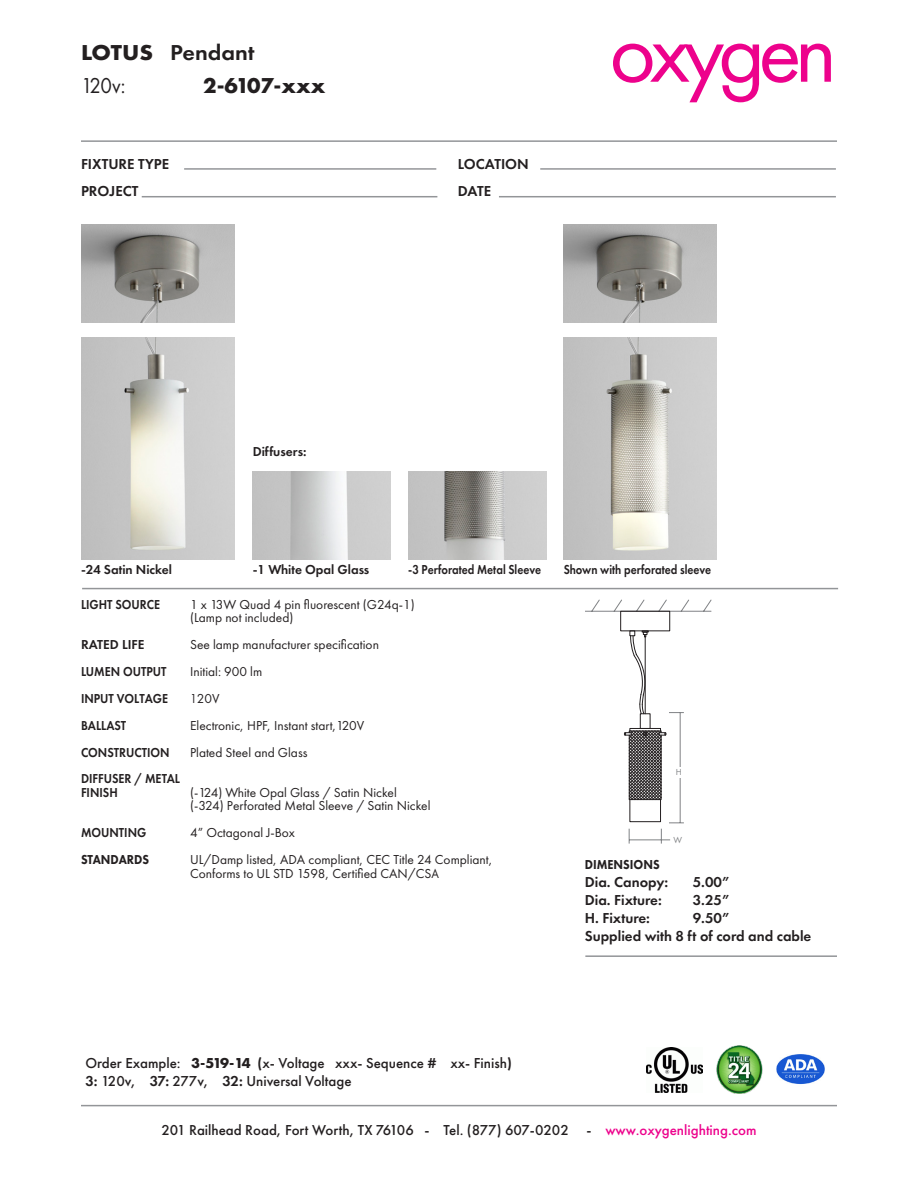
<style>
.page{position:relative;width:918px;height:1188px;background:#fff}
.page>*{position:absolute;margin:0;border:0;box-sizing:border-box;transform-origin:0 0}
.t1{font:89.7px "Futura PT";letter-spacing:-.075em;color:#ed028c}
.t2{font:600 22.35px "Futura PT";color:#231f20;scale:1.07 1}
.t3{font:700 22.35px "Futura PT";letter-spacing:-.025em;color:#231f20}
.t4{font:22.35px "Futura PT";color:#231f20;scale:.91 1}
.t5{font:500 15px "Futura PT";color:#231f20}
.t6{font:600 15px "Futura PT";color:#231f20}
.t7{font:13.5px/13.5px "Futura PT";color:#231f20}
.t8{font:600 13.5px/13.5px "Futura PT";color:#231f20;scale:.9 1}
.t9{font:600 13.5px "Futura PT";color:#231f20}
.t10{font:600 13.5px "Futura PT";color:#231f20;scale:.86 1}
.t11{font:800 13.5px "Futura PT";color:#231f20;scale:.9 1}
.t12{font:13.5px "Futura PT";color:#231f20;scale:.9 1}
.t13{font:9px "Futura PT";color:#808285}
.s1{font-weight:700}
.s2{font-weight:600}
.s3{color:#ed028c}
</style>
<div class="page">
<hr style="left:81px;top:140px;width:756px;height:2px;background:#939598">
<hr style="left:82px;top:588px;width:756px;height:1px;background:#939598">
<img style="left:81px;top:338px;width:153px;height:221px">
<img style="left:564px;top:338px;width:153px;height:221px">
<img style="left:81px;top:225px;width:153px;height:97px">
<img style="left:564px;top:225px;width:153px;height:97px">
<hr style="left:142px;top:196px;width:295px;height:1px;background:#939598">
<hr style="left:499px;top:196px;width:337px;height:1px;background:#939598">
<hr style="left:540px;top:168px;width:296px;height:2px;background:#939598">
<hr style="left:184px;top:168px;width:252px;height:2px;background:#939598">
<hr style="left:81px;top:1105px;width:756px;height:1px;background:#939598">
<img style="left:716px;top:1045px;width:47px;height:48px">
<hr style="left:585px;top:955px;width:252px;height:2px;background:#939598">
<img style="left:776px;top:1054px;width:49px;height:31px">
<hr style="left:680px;top:713px;width:1px;height:110px;background:#808285">
<svg style="left:669px;top:823px;width:15px;height:1px"></svg>
<svg style="left:669px;top:712px;width:15px;height:1px"></svg>
<hr style="left:629px;top:840px;width:41px;height:1px;background:#808285">
<svg style="left:629px;top:829px;width:1px;height:15px"></svg>
<svg style="left:661px;top:829px;width:1px;height:15px"></svg>
<svg style="left:585px;top:599px;width:127px;height:13px"></svg>
<div style="left:673px;top:767px;width:12px;height:10px;background:#fff"></div>
<div style="left:629px;top:728px;width:32px;height:3px;border:1px solid #231f20"></div>
<div style="left:629px;top:799px;width:32px;height:23px;border:1px solid #231f20"></div>
<div style="left:620px;top:611px;width:50px;height:20px;border:1px solid #231f20"></div>
<div style="left:640px;top:713px;width:10px;height:16px;border:1px solid #231f20"></div>
<svg style="left:629px;top:630px;width:20px;height:85px"></svg>
<svg style="left:624px;top:730px;width:43px;height:71px"></svg>
<img style="left:646px;top:1048px;width:57px;height:44px">
<img style="left:253px;top:472px;width:138px;height:87px">
<img style="left:408px;top:472px;width:138px;height:87px">
<p class="t2" style="left:81px;top:39px;width:164px"><span class="s1">LOTUS</span> Pendant</p>
<p class="t4" style="left:81px;top:72px;width:50px">120v:</p>
<p class="t3" style="left:203px;top:71px;width:124px">2-6107-xxx</p>
<p class="t6" style="left:81px;top:155px;width:90px">FIXTURE TYPE</p>
<p class="t6" style="left:458px;top:155px;width:72px">LOCATION</p>
<p class="t6" style="left:81px;top:182px;width:59px">PROJECT</p>
<p class="t6" style="left:458px;top:182px;width:35px">DATE</p>
<p class="t1" style="left:609px;top:-1px;width:229px">oxygen</p>
<p class="t9" style="left:253px;top:443px;width:55px">Diffusers:</p>
<p class="t9" style="left:81px;top:561px;width:93px">-24 Satin Nickel</p>
<p class="t10" style="left:564px;top:561px;width:173px">Shown with perforated sleeve</p>
<p class="t8" style="left:81px;top:597px;width:89px">LIGHT SOURCE</p>
<p class="t9" style="left:81px;top:636px;width:65px">RATED LIFE</p>
<p class="t8" style="left:81px;top:664px;width:97px">LUMEN OUTPUT</p>
<p class="t8" style="left:81px;top:691px;width:98px">INPUT VOLTAGE</p>
<p class="t8" style="left:81px;top:718px;width:52px">BALLAST</p>
<p class="t8" style="left:81px;top:745px;width:100px">CONSTRUCTION</p>
<p class="t8" style="left:81px;top:772px;width:112px">DIFFUSER / METAL<br>FINISH</p>
<p class="t8" style="left:81px;top:826px;width:74px">MOUNTING</p>
<p class="t11" style="left:81px;top:851px;width:77px">STANDARDS</p>
<p class="t9" style="left:253px;top:561px;width:118px">-1 White Opal Glass</p>
<p class="t10" style="left:408px;top:561px;width:156px">-3 Perforated Metal Sleeve</p>
<p class="t7" style="left:190px;top:597px;width:226px">1 x 13W Quad 4 pin fluorescent (G24q-1) (Lamp not included)</p>
<p class="t7" style="left:190px;top:638px;width:190px">See lamp manufacturer specification</p>
<p class="t7" style="left:190px;top:665px;width:74px">Initial: 900 lm</p>
<p class="t12" style="left:190px;top:690px;width:34px">120V</p>
<p class="t7" style="left:190px;top:718px;width:176px">Electronic, HPF, Instant start,120V</p>
<p class="t7" style="left:190px;top:745px;width:119px">Plated Steel and Glass</p>
<p class="t7" style="left:190px;top:786px;width:208px">(-124) White Opal Glass / Satin Nickel</p>
<p class="t7" style="left:190px;top:799px;width:242px">(-324) Perforated Metal Sleeve / Satin Nickel</p>
<p class="t7" style="left:190px;top:826px;width:106px">4” Octagonal J-Box</p>
<p class="t7" style="left:190px;top:853px;width:304px">UL/Damp listed, ADA compliant, CEC Title 24 Compliant,<br>Conforms to UL STD 1598, Certified CAN/CSA</p>
<p class="t13" style="left:676px;top:767px;width:7px">H</p>
<p class="t13" style="left:674px;top:834px;width:10px">W</p>
<p class="t11" style="left:585px;top:856px;width:85px">DIMENSIONS</p>
<p class="t6" style="left:585px;top:872px;width:85px">Dia. Canopy:</p>
<p class="t6" style="left:693px;top:872px;width:38px">5.00”</p>
<p class="t6" style="left:585px;top:890px;width:78px">Dia. Fixture:</p>
<p class="t6" style="left:693px;top:890px;width:38px">3.25”</p>
<p class="t6" style="left:585px;top:908px;width:67px">H. Fixture:</p>
<p class="t6" style="left:693px;top:908px;width:38px">9.50”</p>
<p class="t6" style="left:585px;top:926px;width:228px">Supplied with 8 ft of cord and cable</p>
<p class="t5" style="left:86px;top:1054px;width:428px">Order Example: <span class="s1">3-519-14</span> <span class="s2">(</span>x- Voltage xxx- Sequence # xx- Finish<span class="s2">)</span></p>
<p class="t5" style="left:86px;top:1072px;width:268px"><span class="s2">3:</span> 120v, <span class="s2">37:</span> 277v, <span class="s2">32:</span> Universal Voltage</p>
<p class="t5" style="left:161px;top:1121px;width:597px">201 Railhead Road, Fort Worth, TX 76106 - Tel. (877) 607-0202 - <span class="s3">www.oxygenlighting.com</span></p>
</div>
